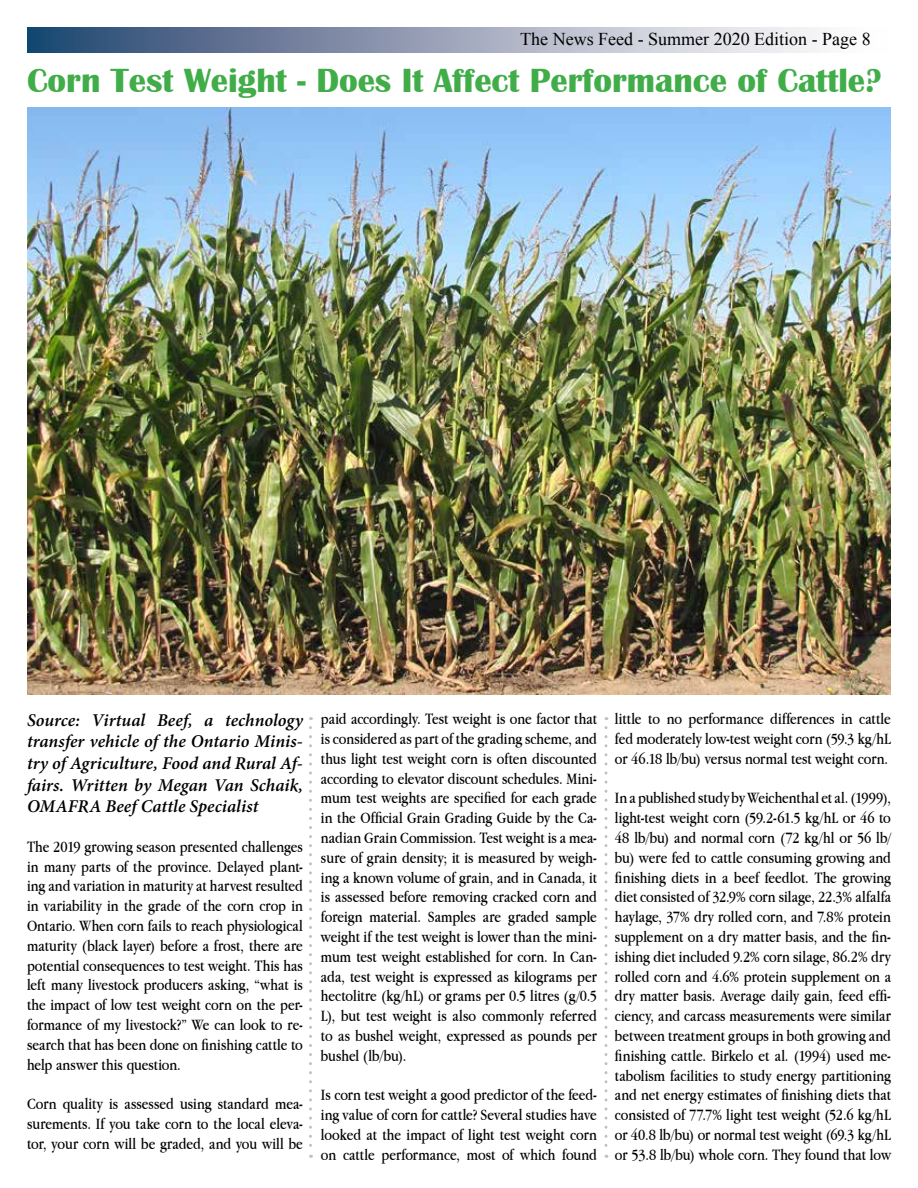
<style>
.page{position:relative;width:918px;height:1188px;background:#fff}
.page>*{position:absolute;margin:0;border:0;box-sizing:border-box;transform-origin:0 0}
.t1{font:700 34.5px "Britannic";color:#41ad49}
.t2{font:italic 600 18px/21.6px "Minion Pro";color:#000;text-align:justify}
.t3{font:18px "Times New Roman";color:#000}
.t4{font:16.5px/19.8px "Apple Garamond";color:#000;text-align:justify}
</style>
<div class="page">
<svg style="left:27px;top:27px;width:790px;height:25px;background:#929eb4"></svg>
<svg style="left:309px;top:728px;width:3px;height:430px"></svg>
<svg style="left:604px;top:728px;width:4px;height:430px"></svg>
<img style="left:27px;top:108px;width:864px;height:586px">
<p class="t3" style="left:520px;top:27px;width:352px">The News Feed - Summer 2020 Edition - Page 8</p>
<h1 class="t1" style="left:27px;top:61px;width:856px">Corn Test Weight - Does It Affect Performance of Cattle?</h1>
<p class="t2" style="left:27px;top:709px;width:278px">Source: Virtual Beef, a technology transfer vehicle of the Ontario Minis&shy;try of Agriculture, Food and Rural Af&shy;fairs. Written by Megan Van Schaik, OMAFRA Beef Cattle Specialist</p>
<p class="t4" style="left:27px;top:836px;width:278px">The 2019 growing season presented challenges in many parts of the province. Delayed plant&shy;ing and variation in maturity at harvest resulted in variability in the grade of the corn crop in Ontario. When corn fails to reach physiological maturity (black layer) before a frost, there are potential consequences to test weight. This has left many livestock producers asking, “what is the impact of low test weight corn on the per&shy;formance of my livestock?” We can look to re&shy;search that has been done on finishing cattle to help answer this question.</p>
<p class="t4" style="left:27px;top:1094px;width:278px">Corn quality is assessed using standard mea&shy;surements. If you take corn to the local eleva&shy;tor, your corn will be graded, and you will be</p>
<p class="t4" style="left:321px;top:709px;width:278px">paid accordingly. Test weight is one factor that is considered as part of the grading scheme, and thus light test weight corn is often discounted according to elevator discount schedules. Mini&shy;mum test weights are specified for each grade in the Official Grain Grading Guide by the Ca&shy;nadian Grain Commission. Test weight is a mea&shy;sure of grain density; it is measured by weigh&shy;ing a known volume of grain, and in Canada, it is assessed before removing cracked corn and foreign material. Samples are graded sample weight if the test weight is lower than the mini&shy;mum test weight established for corn. In Can&shy;ada, test weight is expressed as kilograms per hectolitre (kg/hL) or grams per 0.5 litres (g/0.5<br>L), but test weight is also commonly referred to as bushel weight, expressed as pounds per bushel (lb/bu).</p>
<p class="t4" style="left:321px;top:1085px;width:278px">Is corn test weight a good predictor of the feed&shy;ing value of corn for cattle? Several studies have looked at the impact of light test weight corn on cattle performance, most of which found</p>
<p class="t4" style="left:615px;top:709px;width:278px">little to no performance differences in cattle fed moderately low-test weight corn (59.3 kg/hL or 46.18 lb/bu) versus normal test weight corn.</p>
<p class="t4" style="left:615px;top:788px;width:278px">In a published study by Weichenthal et al. (1999), light-test weight corn (59.2-61.5 kg/hL or 46 to 48 lb/bu) and normal corn (72 kg/hl or 56 lb/ bu) were fed to cattle consuming growing and finishing diets in a beef feedlot. The growing diet consisted of 32.9% corn silage, 22.3% alfalfa haylage, 37% dry rolled corn, and 7.8% protein supplement on a dry matter basis, and the fin&shy;ishing diet included 9.2% corn silage, 86.2% dry rolled corn and 4.6% protein supplement on a dry matter basis. Average daily gain, feed effi&shy;ciency, and carcass measurements were similar between treatment groups in both growing and finishing cattle. Birkelo et al. (1994) used me&shy;tabolism facilities to study energy partitioning and net energy estimates of finishing diets that consisted of 77.7% light test weight (52.6 kg/hL or 40.8 lb/bu) or normal test weight (69.3 kg/hL or 53.8 lb/bu) whole corn. They found that low</p>
</div>
